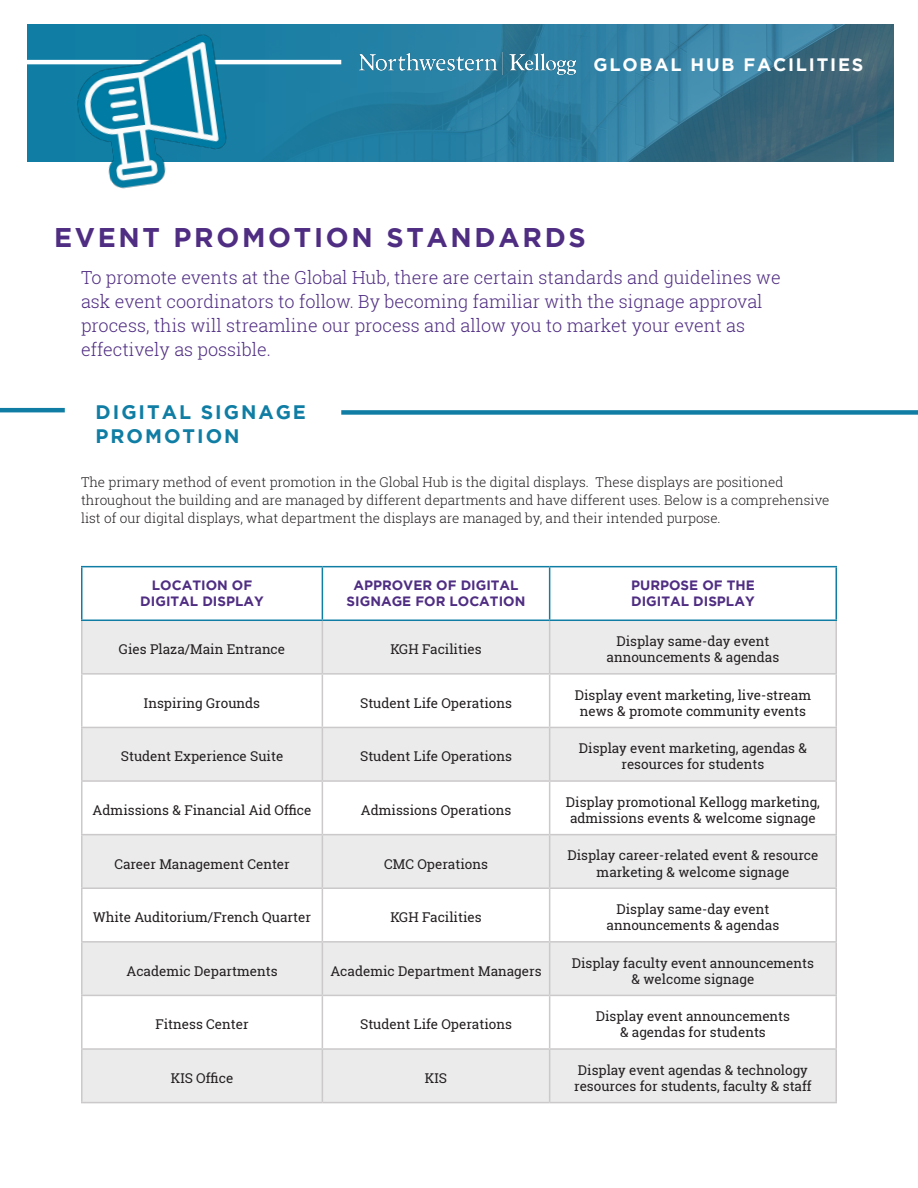
<style>
.page{position:relative;width:918px;height:1188px;background:#fff}
.page>*{position:absolute;margin:0;border:0;box-sizing:border-box;transform-origin:0 0}
.t1{font:700 27px "Gotham";letter-spacing:.1em;color:#4f2d82}
.t2{font:700 19.5px/23.4px "Gotham";letter-spacing:.1em;color:#0f7da4}
.t3{font:300 18px/24px "Roboto Slab";color:#4f2d82}
.t4{font:700 18px "Gotham";letter-spacing:.1em;color:#fff}
.t5{font:13.5px/16.2px "Roboto Slab";color:#231f20;text-align:center}
.t6{font:300 13.5px/18px "Roboto Slab";color:#231f20}
.t7{font:700 13.5px "Gotham";color:#4f2d82}
</style>
<div class="page">
<svg style="left:27px;top:24px;width:867px;height:138px;background:#2e7998"></svg>
<hr style="left:16px;top:60px;width:325px;height:4px;background:#fff">
<img style="left:33px;top:24px;width:223px;height:165px">
<img style="left:360px;top:52px;width:215px;height:23px">
<div style="left:341px;top:410px;width:577px;height:5px;background:#0f7da4"></div>
<hr style="left:0;top:408px;width:65px;height:4px;background:#0f7da4">
<svg style="left:82px;top:567px;width:754px;height:53px"></svg>
<svg style="left:82px;top:621px;width:754px;height:266px;fill:#ebebec"></svg>
<svg style="left:82px;top:943px;width:754px;height:159px;fill:#ebebec"></svg>
<hr style="left:81px;top:621px;width:1px;height:52px;background:#cbc9c9">
<hr style="left:322px;top:621px;width:1px;height:52px;background:#cbc9c9">
<hr style="left:549px;top:621px;width:1px;height:52px;background:#cbc9c9">
<hr style="left:836px;top:621px;width:1px;height:52px;background:#cbc9c9">
<hr style="left:81px;top:673px;width:241px;height:2px;background:#cbc9c9">
<hr style="left:81px;top:675px;width:1px;height:52px;background:#cbc9c9">
<hr style="left:322px;top:673px;width:228px;height:2px;background:#cbc9c9">
<hr style="left:322px;top:675px;width:1px;height:52px;background:#cbc9c9">
<hr style="left:550px;top:673px;width:287px;height:2px;background:#cbc9c9">
<hr style="left:549px;top:675px;width:1px;height:52px;background:#cbc9c9">
<hr style="left:836px;top:675px;width:1px;height:52px;background:#cbc9c9">
<hr style="left:81px;top:727px;width:241px;height:1px;background:#cbc9c9">
<hr style="left:81px;top:728px;width:1px;height:52px;background:#cbc9c9">
<hr style="left:322px;top:727px;width:228px;height:1px;background:#cbc9c9">
<hr style="left:322px;top:728px;width:1px;height:52px;background:#cbc9c9">
<hr style="left:550px;top:727px;width:287px;height:1px;background:#cbc9c9">
<hr style="left:549px;top:728px;width:1px;height:52px;background:#cbc9c9">
<hr style="left:836px;top:728px;width:1px;height:52px;background:#cbc9c9">
<hr style="left:81px;top:780px;width:241px;height:2px;background:#cbc9c9">
<hr style="left:81px;top:782px;width:1px;height:52px;background:#cbc9c9">
<hr style="left:322px;top:780px;width:228px;height:2px;background:#cbc9c9">
<hr style="left:322px;top:782px;width:1px;height:52px;background:#cbc9c9">
<hr style="left:550px;top:780px;width:287px;height:2px;background:#cbc9c9">
<hr style="left:549px;top:782px;width:1px;height:52px;background:#cbc9c9">
<hr style="left:836px;top:782px;width:1px;height:52px;background:#cbc9c9">
<hr style="left:81px;top:834px;width:241px;height:1px;background:#cbc9c9">
<hr style="left:81px;top:835px;width:1px;height:52px;background:#cbc9c9">
<hr style="left:322px;top:834px;width:228px;height:1px;background:#cbc9c9">
<hr style="left:322px;top:835px;width:1px;height:52px;background:#cbc9c9">
<hr style="left:550px;top:834px;width:287px;height:1px;background:#cbc9c9">
<hr style="left:549px;top:835px;width:1px;height:52px;background:#cbc9c9">
<hr style="left:836px;top:835px;width:1px;height:52px;background:#cbc9c9">
<hr style="left:81px;top:566px;width:241px;height:1px;background:#0f7da4">
<hr style="left:81px;top:567px;width:1px;height:53px;background:#0f7da4">
<hr style="left:322px;top:566px;width:228px;height:1px;background:#0f7da4">
<hr style="left:322px;top:567px;width:1px;height:53px;background:#0f7da4">
<hr style="left:550px;top:566px;width:287px;height:1px;background:#0f7da4">
<hr style="left:549px;top:567px;width:1px;height:53px;background:#0f7da4">
<hr style="left:836px;top:567px;width:1px;height:53px;background:#0f7da4">
<hr style="left:81px;top:620px;width:241px;height:1px;background:#0f7da4">
<hr style="left:322px;top:620px;width:228px;height:1px;background:#0f7da4">
<hr style="left:550px;top:620px;width:287px;height:1px;background:#0f7da4">
<hr style="left:81px;top:887px;width:241px;height:2px;background:#cbc9c9">
<hr style="left:81px;top:889px;width:1px;height:52px;background:#cbc9c9">
<hr style="left:322px;top:887px;width:228px;height:2px;background:#cbc9c9">
<hr style="left:322px;top:889px;width:1px;height:52px;background:#cbc9c9">
<hr style="left:550px;top:887px;width:287px;height:2px;background:#cbc9c9">
<hr style="left:549px;top:889px;width:1px;height:52px;background:#cbc9c9">
<hr style="left:836px;top:889px;width:1px;height:52px;background:#cbc9c9">
<hr style="left:81px;top:943px;width:1px;height:52px;background:#cbc9c9">
<hr style="left:81px;top:941px;width:241px;height:2px;background:#cbc9c9">
<hr style="left:322px;top:941px;width:228px;height:2px;background:#cbc9c9">
<hr style="left:550px;top:941px;width:287px;height:2px;background:#cbc9c9">
<hr style="left:322px;top:943px;width:1px;height:52px;background:#cbc9c9">
<hr style="left:549px;top:943px;width:1px;height:52px;background:#cbc9c9">
<hr style="left:836px;top:943px;width:1px;height:52px;background:#cbc9c9">
<hr style="left:81px;top:996px;width:1px;height:52px;background:#cbc9c9">
<hr style="left:81px;top:995px;width:241px;height:1px;background:#cbc9c9">
<hr style="left:322px;top:995px;width:228px;height:1px;background:#cbc9c9">
<hr style="left:550px;top:995px;width:287px;height:1px;background:#cbc9c9">
<hr style="left:322px;top:996px;width:1px;height:52px;background:#cbc9c9">
<hr style="left:549px;top:996px;width:1px;height:52px;background:#cbc9c9">
<hr style="left:836px;top:996px;width:1px;height:52px;background:#cbc9c9">
<hr style="left:81px;top:1048px;width:241px;height:2px;background:#cbc9c9">
<hr style="left:81px;top:1050px;width:1px;height:52px;background:#cbc9c9">
<hr style="left:81px;top:1102px;width:241px;height:1px;background:#cbc9c9">
<hr style="left:322px;top:1048px;width:228px;height:2px;background:#cbc9c9">
<hr style="left:322px;top:1050px;width:1px;height:52px;background:#cbc9c9">
<hr style="left:322px;top:1102px;width:228px;height:1px;background:#cbc9c9">
<hr style="left:550px;top:1048px;width:287px;height:2px;background:#cbc9c9">
<hr style="left:549px;top:1050px;width:1px;height:52px;background:#cbc9c9">
<hr style="left:836px;top:1050px;width:1px;height:52px;background:#cbc9c9">
<hr style="left:550px;top:1102px;width:287px;height:1px;background:#cbc9c9">
<p class="t4" style="left:594px;top:54px;width:271px">GLOBAL HUB FACILITIES</p>
<p class="t1" style="left:54px;top:222px;width:533px">EVENT PROMOTION STANDARDS</p>
<p class="t3" style="left:81px;top:265px;width:701px">To promote events at the Global Hub, there are certain standards and guidelines we</p>
<p class="t3" style="left:81px;top:289px;width:683px">ask event coordinators to follow. By becoming familiar with the signage approval</p>
<p class="t3" style="left:81px;top:313px;width:666px">process, this will streamline our process and allow you to market your event as effectively as possible.</p>
<p class="t2" style="left:96px;top:400px;width:212px">DIGITAL SIGNAGE<br>PROMOTION</p>
<p class="t6" style="left:81px;top:473px;width:750px">The primary method of event promotion in the Global Hub is the digital displays. These displays are positioned throughout the building and are managed by different departments and have different uses. Below is a comprehensive list of our digital displays, what department the displays are managed by, and their intended purpose.</p>
<p class="t7" style="left:152px;top:578px;width:102px">LOCATION OF</p>
<p class="t7" style="left:140px;top:594px;width:125px">DIGITAL DISPLAY</p>
<p class="t7" style="left:353px;top:578px;width:167px">APPROVER OF DIGITAL</p>
<p class="t7" style="left:347px;top:594px;width:180px">SIGNAGE FOR LOCATION</p>
<p class="t5" style="left:119px;top:641px;width:168px">Gies Plaza/Main Entrance</p>
<p class="t5" style="left:390px;top:641px;width:93px">KGH Facilities</p>
<p class="t5" style="left:144px;top:695px;width:118px">Inspiring Grounds</p>
<p class="t5" style="left:360px;top:695px;width:153px">Student Life Operations</p>
<p class="t7" style="left:631px;top:578px;width:125px">PURPOSE OF THE</p>
<p class="t7" style="left:631px;top:594px;width:125px">DIGITAL DISPLAY</p>
<p class="t5" style="left:617px;top:633px;width:154px">Display same-day event</p>
<p class="t5" style="left:607px;top:649px;width:174px">announcements &amp; agendas</p>
<p class="t5" style="left:575px;top:686px;width:238px">Display event marketing, live-stream</p>
<p class="t5" style="left:580px;top:703px;width:228px">news &amp; promote community events</p>
<p class="t5" style="left:121px;top:748px;width:164px">Student Experience Suite</p>
<p class="t5" style="left:360px;top:748px;width:153px">Student Life Operations</p>
<p class="t5" style="left:579px;top:740px;width:230px">Display event marketing, agendas &amp; resources for students</p>
<p class="t5" style="left:93px;top:802px;width:220px">Admissions &amp; Financial Aid Office</p>
<p class="t5" style="left:361px;top:802px;width:152px">Admissions Operations</p>
<p class="t5" style="left:566px;top:794px;width:256px">Display promotional Kellogg marketing, admissions events &amp; welcome signage</p>
<p class="t5" style="left:114px;top:855px;width:177px">Career Management Center</p>
<p class="t5" style="left:384px;top:855px;width:105px">CMC Operations</p>
<p class="t5" style="left:567px;top:847px;width:253px">Display career-related event &amp; resource marketing &amp; welcome signage</p>
<p class="t5" style="left:93px;top:909px;width:219px">White Auditorium/French Quarter</p>
<p class="t5" style="left:390px;top:909px;width:93px">KGH Facilities</p>
<p class="t5" style="left:617px;top:901px;width:154px">Display same-day event</p>
<p class="t5" style="left:607px;top:917px;width:174px">announcements &amp; agendas</p>
<p class="t5" style="left:126px;top:963px;width:153px">Academic Departments</p>
<p class="t5" style="left:330px;top:963px;width:213px">Academic Department Managers</p>
<p class="t5" style="left:155px;top:1016px;width:95px">Fitness Center</p>
<p class="t5" style="left:360px;top:1016px;width:153px">Student Life Operations</p>
<p class="t5" style="left:572px;top:954px;width:244px">Display faculty event announcements</p>
<p class="t5" style="left:632px;top:971px;width:124px">&amp; welcome signage</p>
<p class="t5" style="left:596px;top:1008px;width:196px">Display event announcements</p>
<p class="t5" style="left:620px;top:1024px;width:147px">&amp; agendas for students</p>
<p class="t5" style="left:171px;top:1070px;width:64px">KIS Office</p>
<p class="t5" style="left:425px;top:1070px;width:24px">KIS</p>
<p class="t5" style="left:574px;top:1062px;width:239px;text-align:left">Display event agendas &amp; technology resources for students, faculty &amp; staff</p>
</div>
